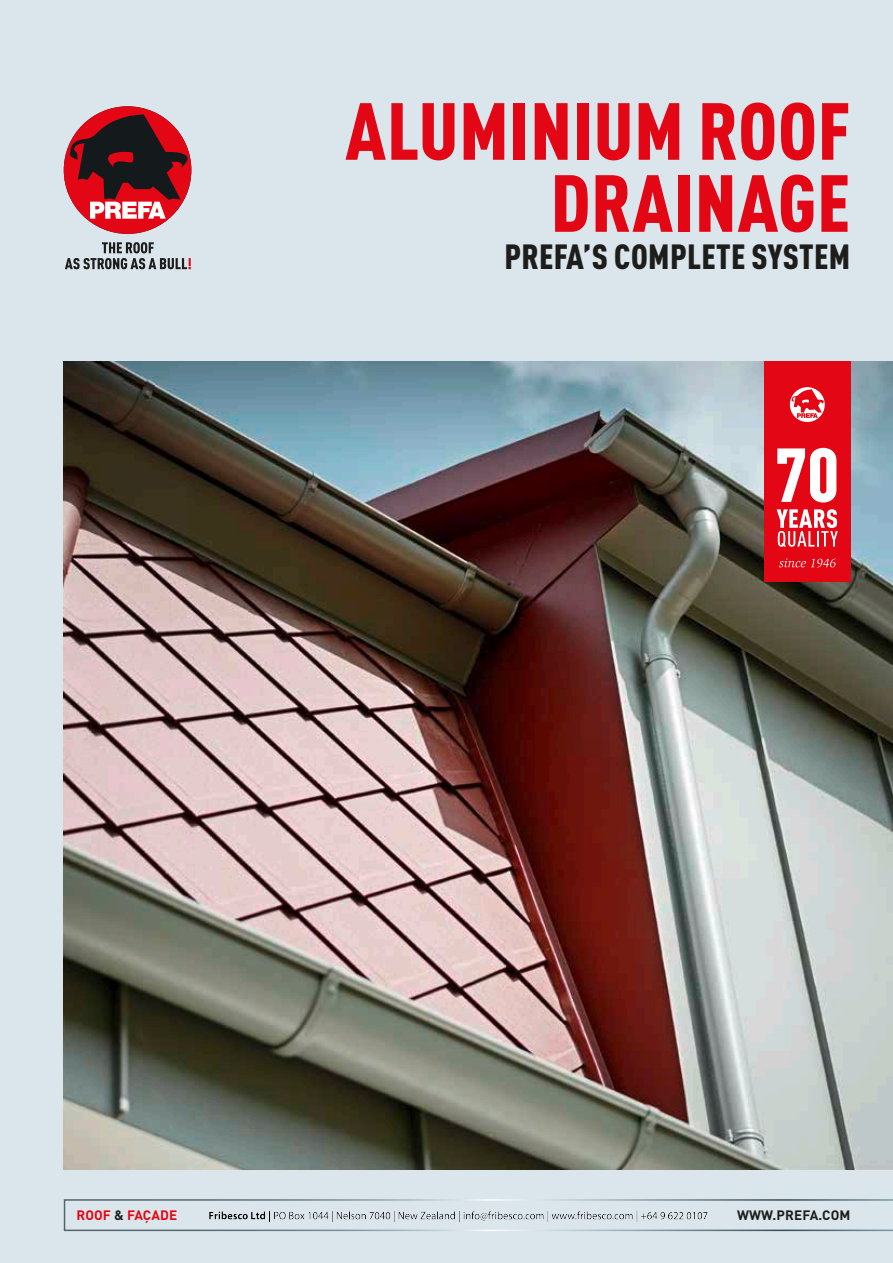
<style>
.page{position:relative;width:893px;height:1263px;background:#dae5ec}
.page>*{position:absolute;margin:0;border:0;box-sizing:border-box;transform-origin:0 0}
.t1{font:900 condensed 79.5px/72px "DIN Pro";letter-spacing:.01em;color:#e30614;text-align:right}
.t2{font:900 condensed 34.5px "DIN Pro";letter-spacing:.01em;color:#1d1d1b}
.t3{font:700 13.5px "DIN Pro";letter-spacing:.01em;color:#1d1d1b}
.t4{font:700 13.5px "DIN Pro";color:#e30614}
.s1{color:#1d1d1b}
</style>
<div class="page">
<img style="left:64px;top:361px;width:829px;height:808px">
<svg style="left:64px;top:1199px;width:829px;height:32px"></svg>
<svg style="left:64px;top:106px;width:127px;height:128px"></svg>
<svg style="left:65px;top:242px;width:126px;height:27px"></svg>
<div style="left:764px;top:361px;width:86px;height:221px;background:#e30614"></div>
<svg style="left:790px;top:387px;width:35px;height:35px"></svg>
<svg style="left:777px;top:448px;width:59px;height:54px"></svg>
<svg style="left:777px;top:509px;width:61px;height:38px"></svg>
<svg style="left:779px;top:558px;width:57px;height:9px"></svg>
<img style="left:203px;top:1202px;width:510px;height:25px">
<p class="t1" style="left:345px;top:88px;width:506px">ALUMINIUM ROOF<br>DRAINAGE</p>
<p class="t2" style="left:504px;top:230px;width:347px">PREFA’S COMPLETE SYSTEM</p>
<p class="t4" style="left:77px;top:1204px;width:102px">ROOF <span class="s1">&amp;</span> FAÇADE</p>
<p class="t3" style="left:737px;top:1204px;width:115px">WWW.PREFA.COM</p>
</div>
